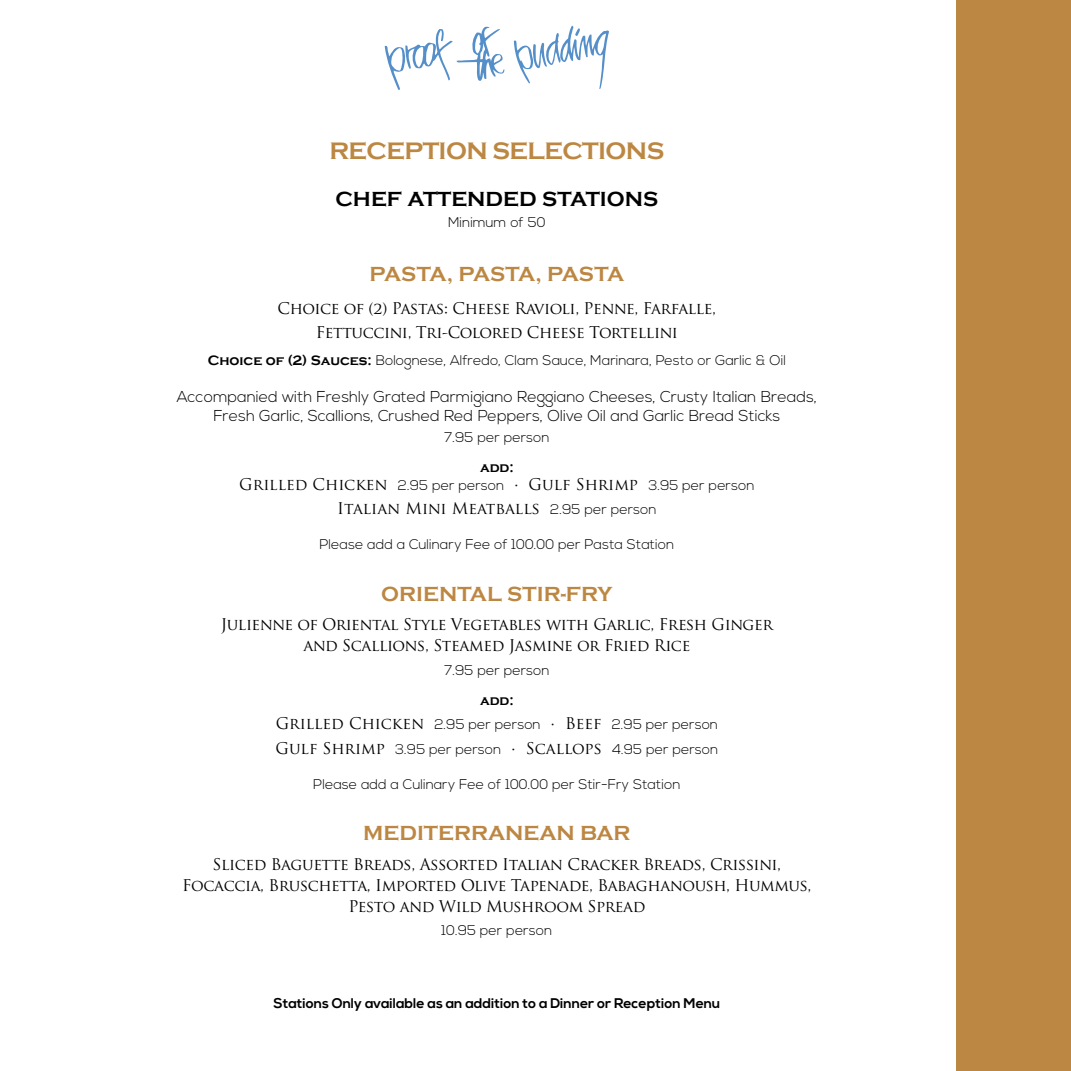
<style>
.page{position:relative;width:1071px;height:1071px;background:#fff}
.page>*{position:absolute;margin:0;border:0;box-sizing:border-box;transform-origin:0 0}
.t1{font:700 24.5px "Copperplate Gothic";letter-spacing:-.025em;color:#bc8742}
.t2{font:700 21px "Copperplate Gothic";color:#bc8742}
.t3{font:700 21px "Copperplate Gothic";color:#000}
.t4{font:700 21px "Copperplate Gothic";letter-spacing:-.035em;color:#bc8742}
.t5{font:15.75px/21px "Trajan Pro";letter-spacing:-.025em;color:#000;text-align:center}
.t6{font:300 15.75px/18.9px "Nexa";color:#000;text-align:center}
.t7{font:15.75px "Trajan Pro";color:#000}
.t8{font:300 14px/24.5px "Nexa";color:#000}
.t9{font:700 14px "Nexa";color:#000}
.t10{font:700 14px "Copperplate Gothic";color:#000}
.s1{font-family:"Copperplate Gothic";font-weight:700}
.s2{font-family:"Trajan Pro";font-weight:400;font-size:15.75px}
.s3{font-family:"Nexa";font-weight:300;font-size:14px}
</style>
<div class="page">
<svg style="left:385px;top:27px;width:120px;height:63px"></svg>
<svg style="left:514px;top:26px;width:95px;height:63px"></svg>
<div style="left:956px;top:0;width:115px;height:1071px;background:#bc8742"></div>
<h1 class="t1" style="left:329px;top:138px;width:336px">RECEPTION SELECTIONS</h1>
<h2 class="t3" style="left:336px;top:188px;width:324px">CHEF ATTENDED STATIONS</h2>
<p class="t8" style="left:448px;top:211px;width:99px">Minimum of 50</p>
<h2 class="t4" style="left:370px;top:262px;width:256px">PASTA, PASTA, PASTA</h2>
<p class="t5" style="left:278px;top:296px;width:440px;line-height:24.5px">Choice of (2) Pastas: Cheese Ravioli, Penne, Farfalle,<br>Fettuccini, Tri-Colored Cheese Tortellini</p>
<p class="t8" style="left:208px;top:349px;width:580px"><span class="s1">Choice of (2) Sauces:</span> Bolognese, Alfredo, Clam Sauce, Marinara, Pesto or Garlic &amp; Oil</p>
<p class="t6" style="left:177px;top:388px;width:642px">Accompanied with Freshly Grated Parmigiano Reggiano Cheeses, Crusty Italian Breads,<br>Fresh Garlic, Scallions, Crushed Red Peppers, Olive Oil and Garlic Bread Sticks</p>
<p class="t8" style="left:444px;top:426px;width:107px">7.95 per person</p>
<p class="t10" style="left:480px;top:460px;width:35px">add:</p>
<p class="t8" style="left:239px;top:474px;width:517px"><span class="s2">Grilled Chicken</span> 2.95 per person <span class="s2">· Gulf Shrimp</span> 3.95 per person</p>
<p class="t7" style="left:337px;top:499px;width:321px">Italian Mini Meatballs <span class="s3">2.95 per person</span></p>
<p class="t8" style="left:319px;top:533px;width:356px">Please add a Culinary Fee of 100.00 per Pasta Station</p>
<h2 class="t2" style="left:381px;top:582px;width:233px">ORIENTAL STIR-FRY</h2>
<p class="t5" style="left:221px;top:614px;width:554px">Julienne of Oriental Style Vegetables with Garlic, Fresh Ginger and Scallions, Steamed Jasmine or Fried Rice</p>
<p class="t8" style="left:444px;top:658px;width:107px">7.95 per person</p>
<p class="t10" style="left:480px;top:693px;width:35px">add:</p>
<p class="t8" style="left:275px;top:713px;width:444px"><span class="s2">Grilled Chicken</span> 2.95 per person <span class="s2">· Beef</span> 2.95 per person<br><span class="s2">Gulf Shrimp</span> 3.95 per person <span class="s2">· Scallops</span> 4.95 per person</p>
<p class="t8" style="left:313px;top:772px;width:369px">Please add a Culinary Fee of 100.00 per Stir-Fry Station</p>
<h2 class="t2" style="left:363px;top:821px;width:269px">MEDITERRANEAN BAR</h2>
<p class="t5" style="left:182px;top:853px;width:631px">Sliced Baguette Breads, Assorted Italian Cracker Breads, Crissini,<br>Focaccia, Bruschetta, Imported Olive Tapenade, Babaghanoush, Hummus,<br>Pesto and Wild Mushroom Spread</p>
<p class="t8" style="left:442px;top:919px;width:112px">10.95 per person</p>
<p class="t9" style="left:274px;top:995px;width:448px">Stations Only available as an addition to a Dinner or Reception Menu</p>
</div>
